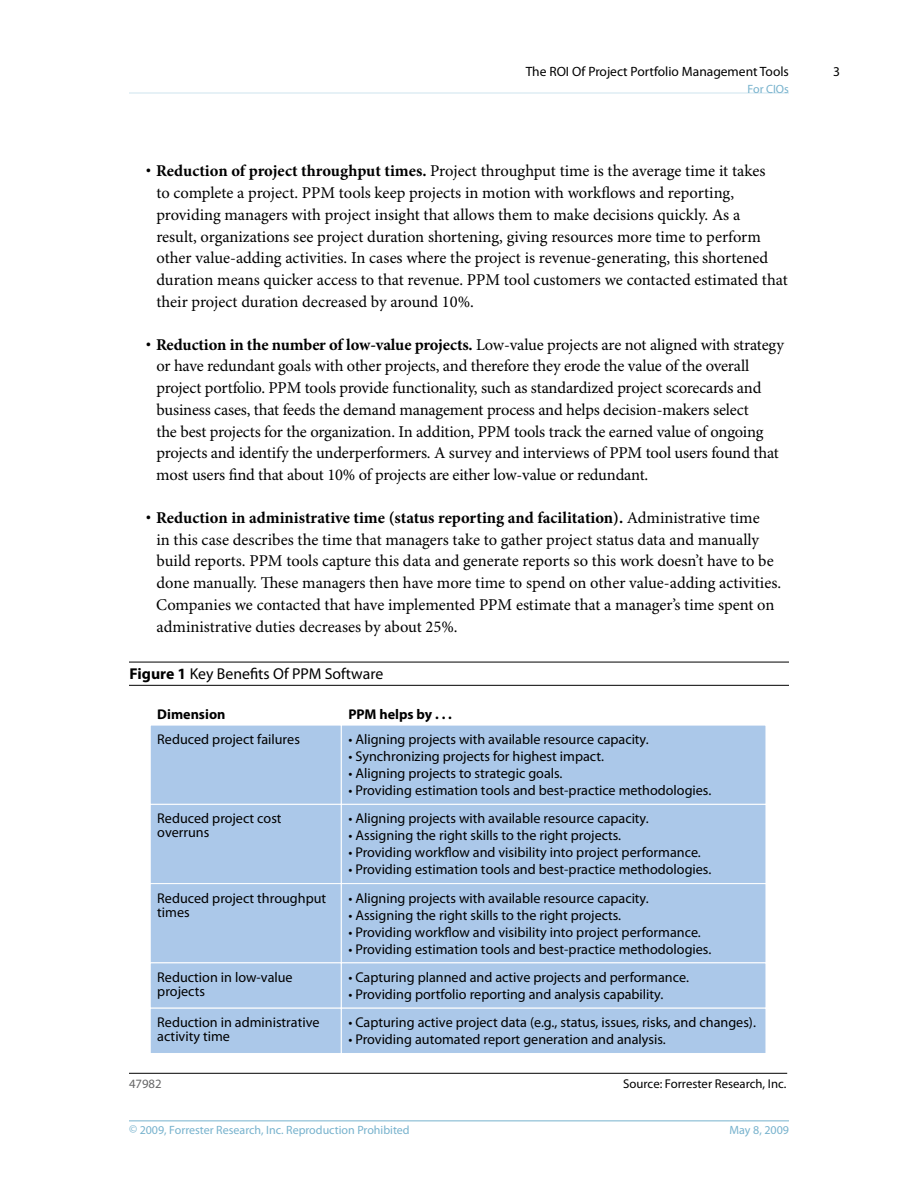
<style>
.page{position:relative;width:918px;height:1188px;background:#fff}
.page>*{position:absolute;margin:0;border:0;box-sizing:border-box;transform-origin:0 0}
.t1{font:16.5px/21.8px "Minion Pro";letter-spacing:-.005em;color:#000}
.t2{font:15.75px "Myriad Pro";color:#000}
.t3{font:14.1px/14.1px "Myriad Pro";color:#000}
.t4{font:700 14.1px "Myriad Pro";color:#000}
.t5{font:13.5px "Myriad Pro";color:#000}
.t6{font:12.75px "Myriad Pro";color:#000}
.t7{font:12.75px "Myriad Pro";color:#666667}
.t8{font:12px "Myriad Pro";color:#77b2cd}
.s1{font-weight:700;font-size:24px}
.s2{font-weight:700}
</style>
<div class="page">
<hr style="left:129px;top:1120px;width:660px;height:1px;background:#77b2cd">
<hr style="left:129px;top:93px;width:660px;height:1px;background:#cfe4ee">
<hr style="left:129px;top:662px;width:660px;height:1px;background:#000">
<hr style="left:129px;top:685px;width:660px;height:1px;background:#000">
<hr style="left:129px;top:1073px;width:658px;height:1px;background:#000">
<div style="left:150px;top:725px;width:192px;height:80px;background:#abc8e9;border:1px solid #fff"></div>
<div style="left:150px;top:804px;width:192px;height:80px;background:#abc8e9;border:1px solid #fff"></div>
<div style="left:150px;top:883px;width:192px;height:80px;background:#abc8e9;border:1px solid #fff"></div>
<div style="left:341px;top:725px;width:425px;height:80px;background:#abc8e9;border:1px solid #fff"></div>
<div style="left:341px;top:804px;width:425px;height:80px;background:#abc8e9;border:1px solid #fff"></div>
<div style="left:341px;top:883px;width:425px;height:80px;background:#abc8e9;border:1px solid #fff"></div>
<div style="left:150px;top:963px;width:192px;height:46px;background:#abc8e9;border:1px solid #fff"></div>
<div style="left:341px;top:963px;width:425px;height:46px;background:#abc8e9;border:1px solid #fff"></div>
<div style="left:150px;top:1008px;width:192px;height:46px;background:#abc8e9;border:1px solid #fff"></div>
<div style="left:341px;top:1008px;width:425px;height:46px;background:#abc8e9;border:1px solid #fff"></div>
<p class="t5" style="left:526px;top:64px;width:265px">The ROI Of Project Portfolio Management Tools</p>
<p class="t8" style="left:748px;top:82px;width:43px">For CIOs</p>
<p class="t1" style="left:156px;top:161px;width:633px;text-indent:-11px"><span class="s1">·</span> <span class="s2">Reduction of project throughput times.</span> Project throughput time is the average time it takes<br>to complete a project. PPM tools keep projects in motion with workflows and reporting, providing managers with project insight that allows them to make decisions quickly. As a<br>result, organizations see project duration shortening, giving resources more time to perform other value-adding activities. In cases where the project is revenue-generating, this shortened duration means quicker access to that revenue. PPM tool customers we contacted estimated that their project duration decreased by around 10%.</p>
<p class="t1" style="left:156px;top:334px;width:629px;text-indent:-11px"><span class="s1">·</span> <span class="s2">Reduction in the number of low-value projects.</span> Low-value projects are not aligned with strategy or have redundant goals with other projects, and therefore they erode the value of the overall project portfolio. PPM tools provide functionality, such as standardized project scorecards and business cases, that feeds the demand management process and helps decision-makers select<br>the best projects for the organization. In addition, PPM tools track the earned value of ongoing projects and identify the underperformers. A survey and interviews of PPM tool users found that most users find that about 10% of projects are either low-value or redundant.</p>
<p class="t1" style="left:156px;top:507px;width:627px;text-indent:-11px"><span class="s1">·</span> <span class="s2">Reduction in administrative time (status reporting and facilitation).</span> Administrative time<br>in this case describes the time that managers take to gather project status data and manually build reports. PPM tools capture this data and generate reports so this work doesn’t have to be done manually. These managers then have more time to spend on other value-adding activities.<br>Companies we contacted that have implemented PPM estimate that a manager’s time spent on administrative duties decreases by about 25%.</p>
<p class="t2" style="left:130px;top:665px;width:255px"><span class="s2">Figure 1</span> Key Benefits Of PPM Software</p>
<p class="t4" style="left:157px;top:705px;width:70px">Dimension</p>
<p class="t4" style="left:348px;top:705px;width:105px">PPM helps by . . .</p>
<p class="t3" style="left:157px;top:732px;width:144px">Reduced project failures</p>
<p class="t3" style="left:348px;top:732px;width:302px">• Aligning projects with available resource capacity.</p>
<p class="t3" style="left:348px;top:749px;width:257px">• Synchronizing projects for highest impact.</p>
<p class="t3" style="left:348px;top:766px;width:216px">• Aligning projects to strategic goals.</p>
<p class="t3" style="left:348px;top:783px;width:364px">• Providing estimation tools and best-practice methodologies.</p>
<p class="t3" style="left:157px;top:811px;width:126px">Reduced project cost overruns</p>
<p class="t3" style="left:348px;top:811px;width:302px">• Aligning projects with available resource capacity.</p>
<p class="t3" style="left:348px;top:828px;width:274px">• Assigning the right skills to the right projects.</p>
<p class="t3" style="left:348px;top:845px;width:354px">• Providing workflow and visibility into project performance.</p>
<p class="t3" style="left:348px;top:862px;width:364px">• Providing estimation tools and best-practice methodologies.</p>
<p class="t3" style="left:157px;top:891px;width:170px">Reduced project throughput times</p>
<p class="t3" style="left:348px;top:891px;width:302px">• Aligning projects with available resource capacity.</p>
<p class="t3" style="left:348px;top:908px;width:274px">• Assigning the right skills to the right projects.</p>
<p class="t3" style="left:348px;top:925px;width:354px">• Providing workflow and visibility into project performance.</p>
<p class="t3" style="left:348px;top:942px;width:364px">• Providing estimation tools and best-practice methodologies.</p>
<p class="t3" style="left:157px;top:970px;width:137px">Reduction in low-value projects</p>
<p class="t3" style="left:348px;top:970px;width:342px">• Capturing planned and active projects and performance.</p>
<p class="t3" style="left:348px;top:987px;width:316px">• Providing portfolio reporting and analysis capability.</p>
<p class="t3" style="left:157px;top:1015px;width:164px">Reduction in administrative activity time</p>
<p class="t3" style="left:348px;top:1015px;width:409px">• Capturing active project data (e.g., status, issues, risks, and changes).</p>
<p class="t3" style="left:348px;top:1032px;width:319px">• Providing automated report generation and analysis.</p>
<p class="t7" style="left:129px;top:1075px;width:34px">47982</p>
<p class="t6" style="left:623px;top:1075px;width:165px">Source: Forrester Research, Inc.</p>
<p class="t8" style="left:129px;top:1123px;width:282px">© 2009, Forrester Research, Inc. Reproduction Prohibited</p>
<p class="t8" style="left:730px;top:1123px;width:61px">May 8, 2009</p>
<p class="t5" style="left:833px;top:64px;width:8px">3</p>
</div>
